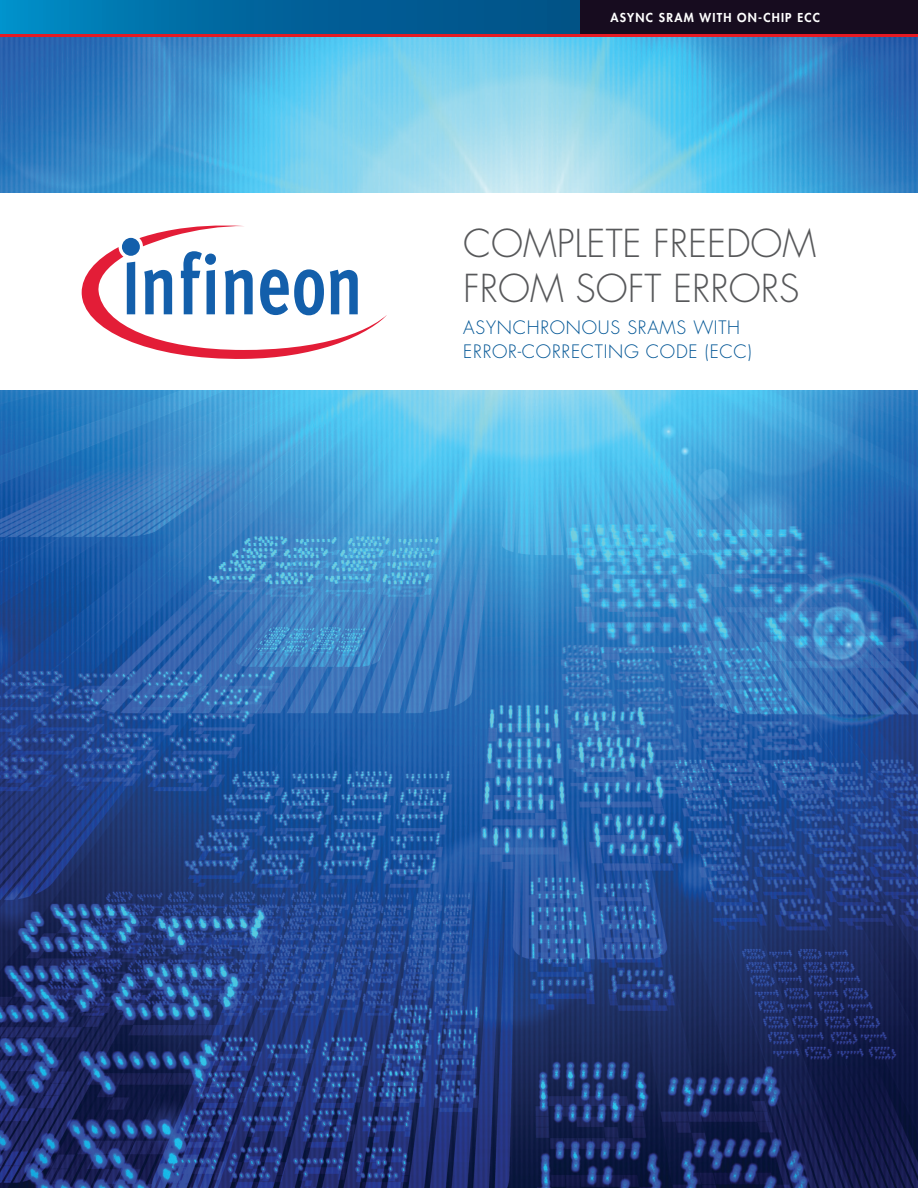
<style>
.page{position:relative;width:918px;height:1188px;background:#fff}
.page>*{position:absolute;margin:0;border:0;box-sizing:border-box;transform-origin:0 0}
.t1{font:300 37.5px/45px "Futura Std";color:#57585a}
.t2{font:300 18px/24px "Futura Std";letter-spacing:.04em;color:#005595}
.t3{font:800 12px "Futura Std";letter-spacing:.1em;color:#fff}
</style>
<div class="page">
<img style="left:0;top:36px;width:918px;height:1152px">
<div style="left:0;top:194px;width:918px;height:196px;background:#fff"></div>
<svg style="left:82px;top:225px;width:305px;height:134px"></svg>
<svg style="left:0;top:0;width:580px;height:34px;background:#00679f"></svg>
<hr style="left:0;top:34px;width:918px;height:2px;background:#e51a23">
<div style="left:580px;top:0;width:338px;height:34px;background:#170c1f"></div>
<p class="t3" style="left:610px;top:10px;width:211px">ASYNC SRAM WITH ON-CHIP ECC</p>
<p class="t1" style="left:463px;top:222px;width:354px">COMPLETE FREEDOM<br>FROM SOFT ERRORS</p>
<p class="t2" style="left:463px;top:316px;width:290px">ASYNCHRONOUS SRAMS WITH<br>ERROR-CORRECTING CODE (ECC)</p>
</div>
